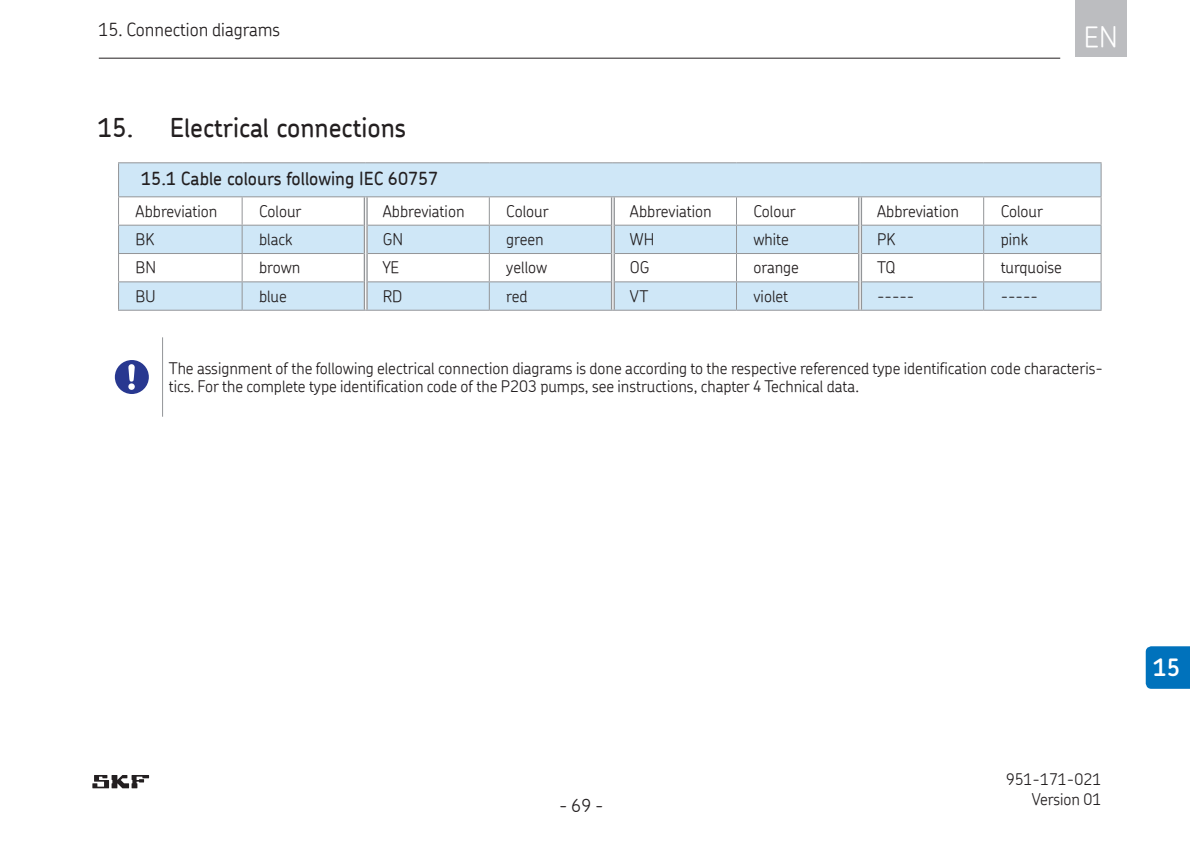
<style>
.page{position:relative;width:1190px;height:842px;background:#fff}
.page>*{position:absolute;margin:0;border:0;box-sizing:border-box;transform-origin:0 0}
.t1{font:300 28px "SKF Chevin";color:#fff}
.t2{font:500 26px "SKF Chevin";color:#231f20}
.t3{font:600 24px "SKF Chevin";color:#fff}
.t4{font:500 18px "SKF Chevin";color:#231f20}
.t5{font:300 18px "SKF Chevin";color:#231f20}
.Tabellen_Bodytext{font:300 16px/20px "SKF Chevin";color:#231f20;text-align:right}
._20_11_-_Body_copy{font:300 16px "SKF Chevin";color:#231f20}
</style>
<div class="page">
<div style="left:1075px;top:0;width:52px;height:57px;background:#bcbdc0"></div>
<hr style="left:99px;top:58px;width:961px;height:1px;background:#231f20">
<div style="left:1146px;top:646px;width:44px;height:43px;background:#0072bc"></div>
<svg style="left:92px;top:775px;width:57px;height:13px"></svg>
<svg style="left:119px;top:163px;width:982px;height:147px;fill:#cfe7f7"></svg>
<hr style="left:364px;top:197px;width:4px;height:28px;background:#f8f8f8">
<hr style="left:364px;top:225px;width:4px;height:29px;background:#f8f8f8">
<hr style="left:364px;top:254px;width:4px;height:28px;background:#f8f8f8">
<hr style="left:364px;top:282px;width:4px;height:28px;background:#f8f8f8">
<hr style="left:118px;top:162px;width:124px;height:1px;background:#939598">
<hr style="left:118px;top:163px;width:1px;height:33px;background:#939598">
<hr style="left:242px;top:162px;width:124px;height:1px;background:#939598">
<hr style="left:366px;top:162px;width:123px;height:1px;background:#939598">
<hr style="left:489px;top:162px;width:124px;height:1px;background:#939598">
<hr style="left:613px;top:162px;width:124px;height:1px;background:#939598">
<hr style="left:737px;top:162px;width:123px;height:1px;background:#939598">
<hr style="left:860px;top:162px;width:124px;height:1px;background:#939598">
<hr style="left:984px;top:162px;width:118px;height:1px;background:#939598">
<hr style="left:1101px;top:163px;width:1px;height:33px;background:#939598">
<hr style="left:118px;top:196px;width:124px;height:1px;background:#939598">
<hr style="left:242px;top:196px;width:124px;height:1px;background:#939598">
<hr style="left:366px;top:196px;width:123px;height:1px;background:#939598">
<hr style="left:489px;top:196px;width:124px;height:1px;background:#939598">
<hr style="left:613px;top:196px;width:124px;height:1px;background:#939598">
<hr style="left:737px;top:196px;width:123px;height:1px;background:#939598">
<hr style="left:860px;top:196px;width:124px;height:1px;background:#939598">
<hr style="left:984px;top:196px;width:118px;height:1px;background:#939598">
<hr style="left:118px;top:225px;width:124px;height:1px;background:#939598">
<hr style="left:242px;top:225px;width:122px;height:1px;background:#939598">
<hr style="left:368px;top:225px;width:121px;height:1px;background:#939598">
<hr style="left:489px;top:225px;width:122px;height:1px;background:#939598">
<hr style="left:615px;top:225px;width:122px;height:1px;background:#939598">
<hr style="left:737px;top:225px;width:121px;height:1px;background:#939598">
<hr style="left:862px;top:225px;width:122px;height:1px;background:#939598">
<hr style="left:984px;top:225px;width:118px;height:1px;background:#939598">
<hr style="left:118px;top:253px;width:124px;height:1px;background:#939598">
<hr style="left:242px;top:253px;width:122px;height:1px;background:#939598">
<hr style="left:368px;top:253px;width:121px;height:1px;background:#939598">
<hr style="left:489px;top:253px;width:122px;height:1px;background:#939598">
<hr style="left:615px;top:253px;width:122px;height:1px;background:#939598">
<hr style="left:737px;top:253px;width:121px;height:1px;background:#939598">
<hr style="left:862px;top:253px;width:122px;height:1px;background:#939598">
<hr style="left:984px;top:253px;width:118px;height:1px;background:#939598">
<hr style="left:118px;top:281px;width:124px;height:1px;background:#939598">
<svg style="left:118px;top:197px;width:1px;height:113px"></svg>
<hr style="left:242px;top:281px;width:122px;height:1px;background:#939598">
<hr style="left:368px;top:281px;width:121px;height:1px;background:#939598">
<hr style="left:489px;top:281px;width:122px;height:1px;background:#939598">
<hr style="left:615px;top:281px;width:122px;height:1px;background:#939598">
<hr style="left:737px;top:281px;width:121px;height:1px;background:#939598">
<hr style="left:862px;top:281px;width:122px;height:1px;background:#939598">
<hr style="left:984px;top:281px;width:118px;height:1px;background:#939598">
<svg style="left:983px;top:197px;width:1px;height:113px"></svg>
<svg style="left:1101px;top:197px;width:1px;height:113px"></svg>
<hr style="left:118px;top:310px;width:124px;height:1px;background:#939598">
<hr style="left:242px;top:310px;width:124px;height:1px;background:#939598">
<hr style="left:366px;top:310px;width:123px;height:1px;background:#939598">
<hr style="left:489px;top:310px;width:124px;height:1px;background:#939598">
<hr style="left:613px;top:310px;width:124px;height:1px;background:#939598">
<hr style="left:737px;top:310px;width:123px;height:1px;background:#939598">
<hr style="left:860px;top:310px;width:124px;height:1px;background:#939598">
<hr style="left:984px;top:310px;width:118px;height:1px;background:#939598">
<svg style="left:489px;top:197px;width:1px;height:113px"></svg>
<svg style="left:736px;top:197px;width:1px;height:113px"></svg>
<svg style="left:242px;top:197px;width:1px;height:113px"></svg>
<hr style="left:366px;top:197px;width:2px;height:28px;background:#939598">
<hr style="left:366px;top:225px;width:2px;height:29px;background:#939598">
<hr style="left:366px;top:254px;width:2px;height:28px;background:#939598">
<svg style="left:364px;top:197px;width:1px;height:113px"></svg>
<hr style="left:366px;top:282px;width:2px;height:28px;background:#939598">
<svg style="left:611px;top:197px;width:4px;height:113px"></svg>
<svg style="left:858px;top:197px;width:4px;height:113px"></svg>
<hr style="left:162px;top:337px;width:1px;height:80px;background:#939598">
<div style="left:115px;top:360px;width:34px;height:34px;background:#283890;border-radius:50%"></div>
<svg style="left:128px;top:364px;width:7px;height:18px"></svg>
<div style="left:128px;top:383px;width:7px;height:7px;background:#fff;border-radius:50%"></div>
<p class="t5" style="left:98px;top:18px;width:183px">15. Connection diagrams</p>
<h1 class="t1" style="left:1084px;top:19px;width:35px">EN</h1>
<p class="t2" style="left:98px;top:111px;width:310px">15. Electrical connections</p>
<p class="t4" style="left:141px;top:167px;width:299px">15.1 Cable colours following IEC 60757</p>
<p class="_20_11_-_Body_copy" style="left:136px;top:201px;width:83px">Abbreviation</p>
<p class="_20_11_-_Body_copy" style="left:259px;top:201px;width:44px">Colour</p>
<p class="_20_11_-_Body_copy" style="left:383px;top:201px;width:83px">Abbreviation</p>
<p class="_20_11_-_Body_copy" style="left:506px;top:201px;width:44px">Colour</p>
<p class="_20_11_-_Body_copy" style="left:630px;top:201px;width:83px">Abbreviation</p>
<p class="_20_11_-_Body_copy" style="left:754px;top:201px;width:44px">Colour</p>
<p class="_20_11_-_Body_copy" style="left:877px;top:201px;width:83px">Abbreviation</p>
<p class="_20_11_-_Body_copy" style="left:1001px;top:201px;width:44px">Colour</p>
<p class="_20_11_-_Body_copy" style="left:136px;top:229px;width:20px">BK</p>
<p class="_20_11_-_Body_copy" style="left:259px;top:229px;width:35px">black</p>
<p class="_20_11_-_Body_copy" style="left:383px;top:229px;width:22px">GN</p>
<p class="_20_11_-_Body_copy" style="left:506px;top:229px;width:39px">green</p>
<p class="_20_11_-_Body_copy" style="left:630px;top:229px;width:26px">WH</p>
<p class="_20_11_-_Body_copy" style="left:754px;top:229px;width:37px">white</p>
<p class="_20_11_-_Body_copy" style="left:877px;top:229px;width:20px">PK</p>
<p class="_20_11_-_Body_copy" style="left:1001px;top:229px;width:29px">pink</p>
<p class="_20_11_-_Body_copy" style="left:136px;top:257px;width:22px">BN</p>
<p class="_20_11_-_Body_copy" style="left:259px;top:257px;width:43px">brown</p>
<p class="_20_11_-_Body_copy" style="left:383px;top:257px;width:18px">YE</p>
<p class="_20_11_-_Body_copy" style="left:506px;top:257px;width:42px">yellow</p>
<p class="_20_11_-_Body_copy" style="left:630px;top:257px;width:21px">OG</p>
<p class="_20_11_-_Body_copy" style="left:754px;top:257px;width:47px">orange</p>
<p class="_20_11_-_Body_copy" style="left:877px;top:257px;width:20px">TQ</p>
<p class="_20_11_-_Body_copy" style="left:1001px;top:257px;width:63px">turquoise</p>
<p class="_20_11_-_Body_copy" style="left:136px;top:286px;width:22px">BU</p>
<p class="_20_11_-_Body_copy" style="left:259px;top:286px;width:29px">blue</p>
<p class="_20_11_-_Body_copy" style="left:383px;top:286px;width:21px">RD</p>
<p class="_20_11_-_Body_copy" style="left:506px;top:286px;width:23px">red</p>
<p class="_20_11_-_Body_copy" style="left:630px;top:286px;width:20px">VT</p>
<p class="_20_11_-_Body_copy" style="left:754px;top:286px;width:36px">violet</p>
<p class="_20_11_-_Body_copy" style="left:877px;top:286px;width:39px">-----</p>
<p class="_20_11_-_Body_copy" style="left:1001px;top:286px;width:39px">-----</p>
<p class="Tabellen_Bodytext" style="left:169px;top:359px;width:936px;line-height:18px;text-align:left">The assignment of the following electrical connection diagrams is done according to the respective referenced type identification code characteris&shy;tics. For the complete type identification code of the P203 pumps, see instructions, chapter 4 Technical data.</p>
<p class="t5" style="left:559px;top:793px;width:46px">- 69 -</p>
<p class="Tabellen_Bodytext" style="left:1006px;top:769px;width:97px">951-171-021<br>Version 01</p>
<h3 class="t3" style="left:1153px;top:652px;width:28px">15</h3>
</div>
